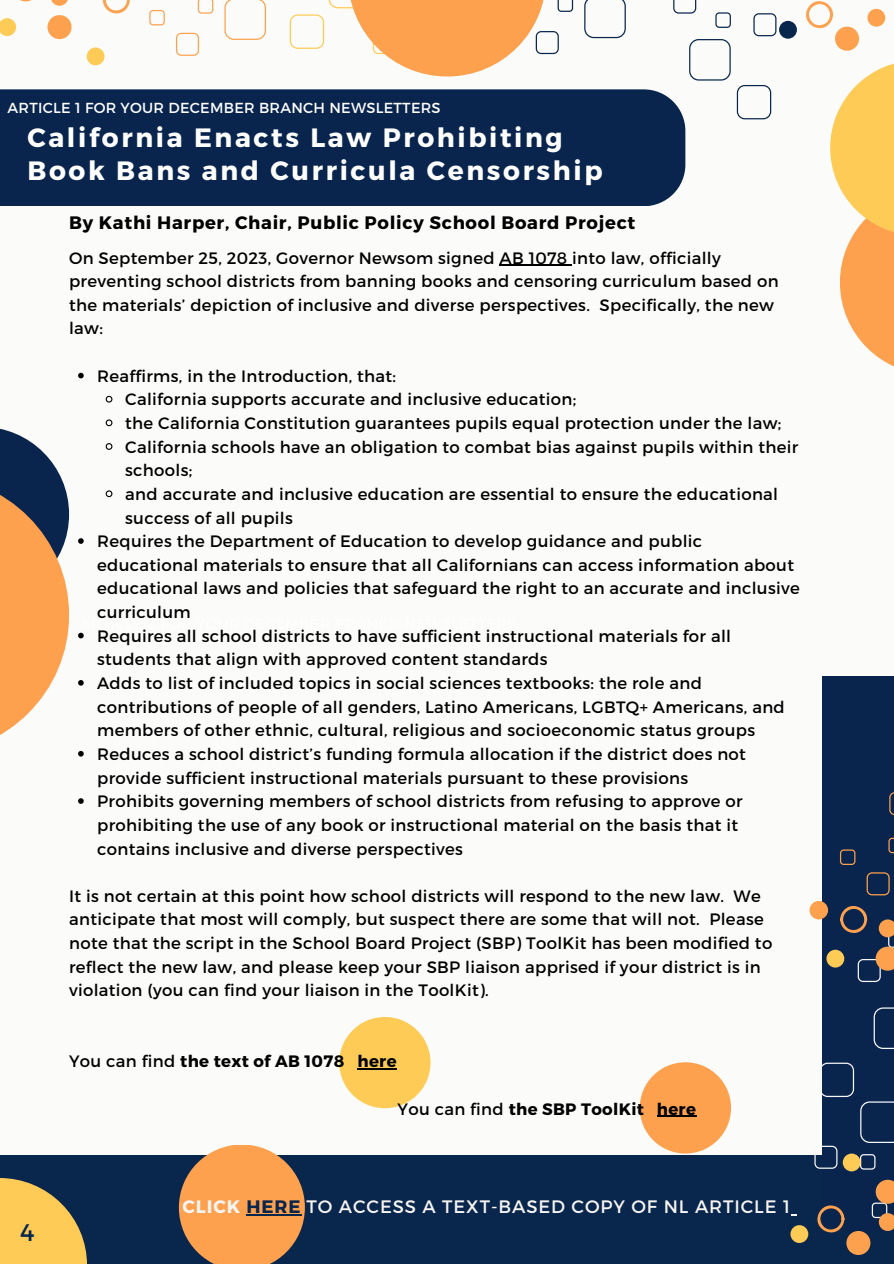
<style>
.page{position:relative;width:894px;height:1264px;background:#fff}
.page>*{position:absolute;margin:0;border:0;box-sizing:border-box;transform-origin:0 0}
.t1{font:700 26.55px "Montserrat";letter-spacing:.1em;color:#fff}
.t2{font:24px "Montserrat";color:#09254d}
.t3{font:700 18px "Montserrat";letter-spacing:.04em;color:#000}
.t4{font:18px "Montserrat";letter-spacing:.05em;color:#f6f4f1}
.t5{font:16.5px/23.7px "Montserrat";letter-spacing:.02em;color:#000}
.t6{font:700 16.5px "Montserrat";letter-spacing:.02em;color:#000}
.t7{font:14.55px "Montserrat";letter-spacing:.02em;color:#fff}
.s1{font-weight:400}
.s2{font-weight:700}
.s3{font-weight:700;color:#09264d}
</style>
<div class="page">
<div style="left:0;top:0;width:893px;height:1263px;background:#fbfbf9"></div>
<div style="left:0;top:1155px;width:893px;height:108px;background:#09264d"></div>
<svg style="left:179px;top:1145px;width:126px;height:118px"></svg>
<div style="left:0;top:89px;width:685px;height:117px;background:#09254d"></div>
<div style="left:339px;top:1016px;width:91px;height:92px;background:#fecc56;border-radius:50%"></div>
<div style="left:639px;top:1062px;width:91px;height:91px;background:#fea14f;border-radius:50%"></div>
<svg style="left:78px;top:373px;width:6px;height:5px"></svg>
<svg style="left:105px;top:395px;width:8px;height:8px"></svg>
<svg style="left:105px;top:419px;width:8px;height:8px"></svg>
<svg style="left:105px;top:443px;width:8px;height:7px"></svg>
<svg style="left:105px;top:490px;width:8px;height:8px"></svg>
<svg style="left:78px;top:538px;width:6px;height:6px"></svg>
<svg style="left:78px;top:632px;width:6px;height:6px"></svg>
<svg style="left:78px;top:680px;width:6px;height:5px"></svg>
<svg style="left:78px;top:751px;width:6px;height:5px"></svg>
<svg style="left:78px;top:798px;width:6px;height:5px"></svg>
<hr style="left:499px;top:265px;width:73px;height:1px;background:#000">
<hr style="left:357px;top:1068px;width:40px;height:1px;background:#000">
<hr style="left:656px;top:1115px;width:40px;height:1px;background:#000">
<svg style="left:0;top:428px;width:61px;height:48px;fill:#09254d"></svg>
<svg style="left:840px;top:235px;width:53px;height:131px;fill:#fea14f"></svg>
<div style="left:822px;top:675px;width:71px;height:555px;background:#09254d"></div>
<svg style="left:0;top:18px;width:16px;height:18px"></svg>
<div style="left:87px;top:47px;width:17px;height:18px;background:#fecc56;border-radius:50%"></div>
<svg style="left:51px;top:0;width:17px;height:6px"></svg>
<div style="left:47px;top:15px;width:24px;height:24px;background:#fea14f;border-radius:50%"></div>
<svg style="left:20px;top:0;width:12px;height:2px"></svg>
<svg style="left:103px;top:0;width:27px;height:14px"></svg>
<div style="left:778px;top:21px;width:18px;height:18px;background:#09264d;border-radius:50%"></div>
<div style="left:867px;top:9px;width:18px;height:18px;background:#fea14f;border-radius:50%"></div>
<div style="left:834px;top:27px;width:24px;height:24px;background:#fea14f;border-radius:50%"></div>
<svg style="left:806px;top:1px;width:26px;height:27px"></svg>
<svg style="left:224px;top:0;width:42px;height:40px"></svg>
<svg style="left:198px;top:0;width:15px;height:14px"></svg>
<svg style="left:176px;top:33px;width:23px;height:23px"></svg>
<svg style="left:149px;top:10px;width:16px;height:15px"></svg>
<svg style="left:584px;top:0;width:41px;height:38px"></svg>
<svg style="left:328px;top:0;width:20px;height:8px"></svg>
<svg style="left:290px;top:14px;width:34px;height:35px"></svg>
<svg style="left:545px;top:0;width:28px;height:54px"></svg>
<svg style="left:753px;top:13px;width:23px;height:23px"></svg>
<svg style="left:689px;top:39px;width:41px;height:42px"></svg>
<svg style="left:736px;top:85px;width:35px;height:34px"></svg>
<svg style="left:715px;top:12px;width:15px;height:16px"></svg>
<svg style="left:673px;top:0;width:23px;height:14px"></svg>
<svg style="left:0;top:476px;width:69px;height:259px;fill:#fea14f"></svg>
<svg style="left:873px;top:1007px;width:20px;height:41px"></svg>
<svg style="left:889px;top:792px;width:4px;height:23px"></svg>
<svg style="left:888px;top:837px;width:5px;height:16px"></svg>
<svg style="left:866px;top:872px;width:23px;height:23px"></svg>
<svg style="left:840px;top:849px;width:15px;height:16px"></svg>
<div style="left:826px;top:949px;width:18px;height:18px;background:#fecc56;border-radius:50%"></div>
<svg style="left:839px;top:906px;width:54px;height:76px"></svg>
<div style="left:809px;top:900px;width:18px;height:19px;background:#fea14f;border-radius:50%"></div>
<svg style="left:814px;top:1145px;width:23px;height:23px"></svg>
<svg style="left:860px;top:1101px;width:33px;height:41px"></svg>
<svg style="left:822px;top:1062px;width:31px;height:35px"></svg>
<svg style="left:859px;top:1154px;width:16px;height:15px"></svg>
<div style="left:790px;top:1225px;width:18px;height:17px;background:#fecc56;border-radius:50%"></div>
<div style="left:842px;top:1153px;width:18px;height:18px;background:#fecc56;border-radius:50%"></div>
<div style="left:846px;top:1230px;width:24px;height:24px;background:#fea14f;border-radius:50%"></div>
<svg style="left:871px;top:1179px;width:22px;height:51px"></svg>
<svg style="left:817px;top:1205px;width:27px;height:27px"></svg>
<svg style="left:830px;top:64px;width:63px;height:171px;fill:#fecc56"></svg>
<svg style="left:0;top:1178px;width:87px;height:85px;fill:#fecc56"></svg>
<svg style="left:348px;top:0;width:197px;height:76px;fill:#fea14f"></svg>
<p class="t7" style="left:8px;top:98px;width:434px">ARTICLE 1 FOR YOUR DECEMBER BRANCH NEWSLETTERS</p>
<p class="t1" style="left:27px;top:121px;width:536px">California Enacts Law Prohibiting</p>
<p class="t1" style="left:27px;top:153px;width:576px">Book Bans and Curricula Censorship</p>
<p class="t3" style="left:69px;top:211px;width:567px">By Kathi Harper, Chair, Public Policy School Board Project</p>
<p class="t5" style="left:69px;top:245px;width:710px">On September 25, 2023, Governor Newsom signed AB 1078 into law, officially preventing school districts from banning books and censoring curriculum based on the materials’ depiction of inclusive and diverse perspectives. Specifically, the new law:</p>
<p class="t5" style="left:97px;top:363px;width:300px">Reaffirms, in the Introduction, that:</p>
<p class="t5" style="left:125px;top:387px;width:452px">California supports accurate and inclusive education;</p>
<p class="t5" style="left:125px;top:410px;width:657px">the California Constitution guarantees pupils equal protection under the law;</p>
<p class="t5" style="left:125px;top:434px;width:674px">California schools have an obligation to combat bias against pupils within their schools;</p>
<p class="t5" style="left:125px;top:481px;width:654px">and accurate and inclusive education are essential to ensure the educational success of all pupils</p>
<p class="t5" style="left:97px;top:528px;width:704px">Requires the Department of Education to develop guidance and public educational materials to ensure that all Californians can access information about educational laws and policies that safeguard the right to an accurate and inclusive curriculum</p>
<p class="t5" style="left:97px;top:623px;width:635px">Requires all school districts to have sufficient instructional materials for all students that align with approved content standards</p>
<p class="t5" style="left:97px;top:670px;width:689px">Adds to list of included topics in social sciences textbooks: the role and contributions of people of all genders, Latino Americans, LGBTQ+ Americans, and members of other ethnic, cultural, religious and socioeconomic status groups</p>
<p class="t5" style="left:97px;top:741px;width:650px">Reduces a school district’s funding formula allocation if the district does not provide sufficient instructional materials pursuant to these provisions</p>
<p class="t5" style="left:97px;top:788px;width:647px">Prohibits governing members of school districts from refusing to approve or prohibiting the use of any book or instructional material on the basis that it contains inclusive and diverse perspectives</p>
<p class="t5" style="left:69px;top:883px;width:704px">It is not certain at this point how school districts will respond to the new law. We anticipate that most will comply, but suspect there are some that will not. Please note that the script in the School Board Project (SBP) ToolKit has been modified to reflect the new law, and please keep your SBP liaison apprised if your district is in violation (you can find your liaison in the ToolKit).</p>
<p class="t6" style="left:69px;top:1050px;width:329px"><span class="s1">You can find</span> the text of AB 1078 here</p>
<p class="t6" style="left:397px;top:1097px;width:300px"><span class="s1">You can find</span> the SBP ToolKit here</p>
<p class="t2" style="left:20px;top:1216px;width:16px">4</p>
<p class="t4" style="left:182px;top:1194px;width:608px"><span class="s2">CLICK</span> <span class="s3">HERE</span> TO ACCESS A TEXT-BASED COPY OF NL ARTICLE 1</p>
</div>
